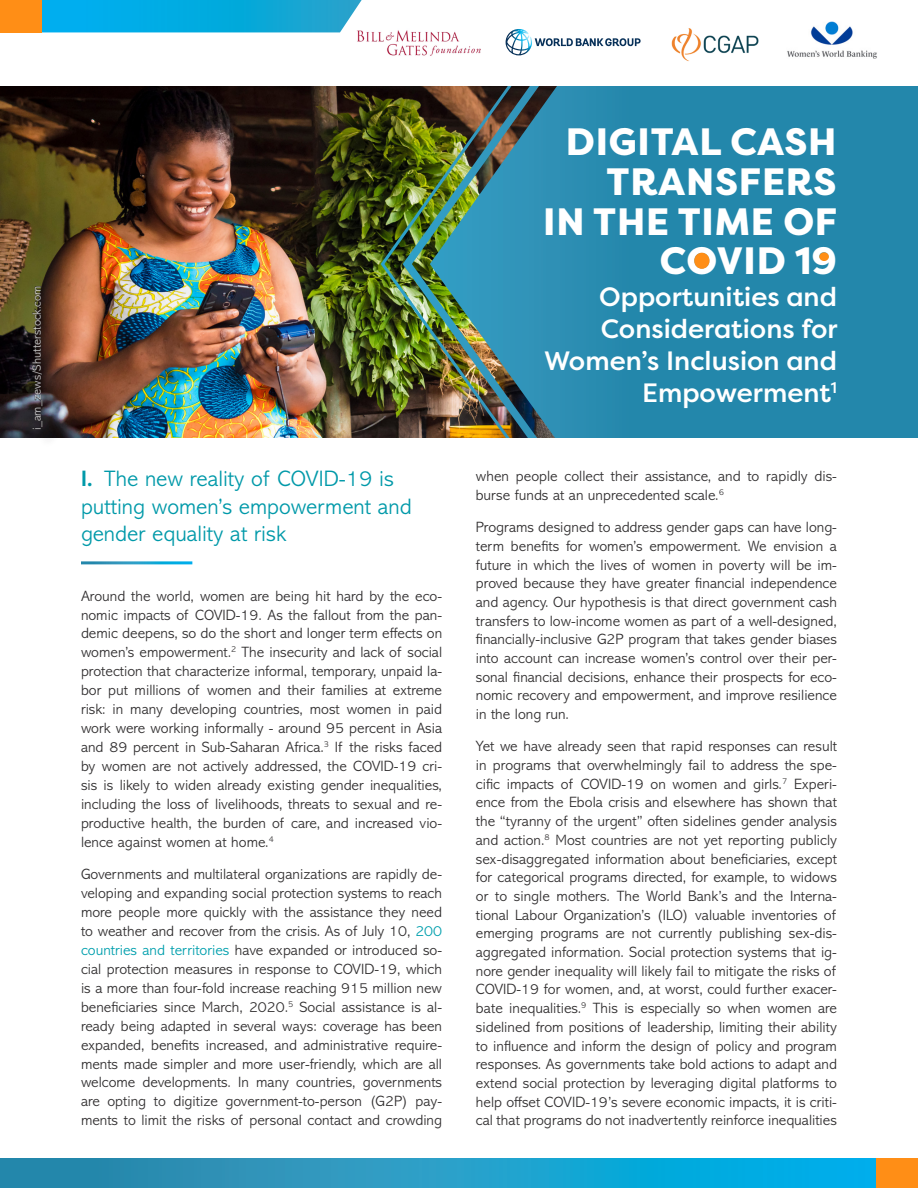
<style>
.page{position:relative;width:918px;height:1188px;background:#fff}
.page>*{position:absolute;margin:0;border:0;box-sizing:border-box;transform-origin:0 0}
.t1{font:800 38.1px/39.8px "Filson Pro";letter-spacing:.02em;color:#fff;text-align:right}
.t2{font:500 26.55px/31.8px "Filson Pro";color:#fff;text-align:right}
.t3{font:300 22.5px/27.3px "Abadi MT Pro";color:#0099a9}
.bodytext{font:300 15px/18.8px "Abadi MT Pro";color:#312f30;text-align:justify}
.t4{font:300 12px "Abadi MT Pro";color:#fff}
.s1{font-weight:700}
.s2{color:#009fad}
</style>
<div class="page">
<img style="left:0;top:86px;width:379px;height:352px">
<div style="left:891px;top:86px;width:27px;height:352px;background:#2387ab"></div>
<img style="left:379px;top:86px;width:512px;height:352px">
<svg style="left:1px;top:1159px;width:875px;height:29px;background:#1b9cc8"></svg>
<img style="left:787px;top:21px;width:90px;height:38px">
<img style="left:357px;top:30px;width:124px;height:26px">
<div style="left:876px;top:1159px;width:42px;height:29px;background:#ff8e16"></div>
<svg style="left:506px;top:29px;width:135px;height:26px"></svg>
<img style="left:671px;top:28px;width:88px;height:34px">
<svg style="left:42px;top:0;width:320px;height:32px;background:#10ace0"></svg>
<div style="left:0;top:0;width:42px;height:32px;background:#ff8e16"></div>
<div style="left:694px;top:253px;width:16px;height:16px;background:#ff8e16;border-radius:50%"></div>
<div style="left:819px;top:252px;width:10px;height:9px;background:#ff8e16;border-radius:50%"></div>
<div style="left:35px;top:289px;width:25px;height:158px;background:#231f20;opacity:.75"></div>
<svg style="left:32px;top:286px;width:11px;height:143px;background:#2e2821"></svg>
<p class="t4" style="left:30px;top:430px;width:146px;rotate:-90deg">i_am_zews/Shutterstock.com</p>
<p class="t3" style="left:81px;top:466px;width:332px"><span class="s1">I.</span> The new reality of COVID-19 is putting women’s empowerment and gender equality at risk</p>
<p class="bodytext" style="left:81px;top:586px;width:363px">Around the world, women are being hit hard by the eco&shy;nomic impacts of COVID-19. As the fallout from the pan&shy;demic deepens, so do the short and longer term effects on women’s empowerment.<sup>2</sup> The insecurity and lack of social protection that characterize informal, temporary, unpaid la&shy;bor put millions of women and their families at extreme risk: in many developing countries, most women in paid work were working informally - around 95 percent in Asia and 89 percent in Sub-Saharan Africa.<sup>3</sup> If the risks faced by women are not actively addressed, the COVID-19 cri&shy;sis is likely to widen already existing gender inequalities, including the loss of livelihoods, threats to sexual and re&shy;productive health, the burden of care, and increased vio&shy;lence against women at home.<sup>4</sup></p>
<p class="bodytext" style="left:81px;top:865px;width:363px">Governments and multilateral organizations are rapidly de&shy;veloping and expanding social protection systems to reach more people more quickly with the assistance they need to weather and recover from the crisis. As of July 10, <span class="s2">200 countries and territories</span> have expanded or introduced so&shy;cial protection measures in response to COVID-19, which is a more than four-fold increase reaching 915 million new beneficiaries since March, 2020.<sup>5</sup> Social assistance is al&shy;ready being adapted in several ways: coverage has been expanded, benefits increased, and administrative require&shy;ments made simpler and more user-friendly, which are all welcome developments. In many countries, governments are opting to digitize government-to-person (G2P) pay&shy;ments to limit the risks of personal contact and crowding</p>
<p class="t1" style="left:543px;top:123px;width:296px">DIGITAL CASH<br>TRANSFERS<br>IN THE TIME OF<br>COVID 19</p>
<p class="t2" style="left:544px;top:280px;width:295px">Opportunities and<br>Considerations for<br>Women’s Inclusion and<br>Empowerment<sup>1</sup></p>
<p class="bodytext" style="left:476px;top:467px;width:363px">when people collect their assistance, and to rapidly dis&shy;burse funds at an unprecedented scale.<sup>6</sup></p>
<p class="bodytext" style="left:476px;top:518px;width:363px">Programs designed to address gender gaps can have long&shy;term benefits for women’s empowerment. We envision a future in which the lives of women in poverty will be im&shy;proved because they have greater financial independence and agency. Our hypothesis is that direct government cash transfers to low-income women as part of a well-designed, financially-inclusive G2P program that takes gender biases into account can increase women’s control over their per&shy;sonal financial decisions, enhance their prospects for eco&shy;nomic recovery and empowerment, and improve resilience in the long run.</p>
<p class="bodytext" style="left:476px;top:737px;width:363px">Yet we have already seen that rapid responses can result in programs that overwhelmingly fail to address the spe&shy;cific impacts of COVID-19 on women and girls.<sup>7</sup> Experi&shy;ence from the Ebola crisis and elsewhere has shown that the “tyranny of the urgent” often sidelines gender analysis and action.<sup>8</sup> Most countries are not yet reporting publicly sex-disaggregated information about beneficiaries, except for categorical programs directed, for example, to widows or to single mothers. The World Bank’s and the Interna&shy;tional Labour Organization’s (ILO) valuable inventories of emerging programs are not currently publishing sex-dis&shy;aggregated information. Social protection systems that ig&shy;nore gender inequality will likely fail to mitigate the risks of COVID-19 for women, and, at worst, could further exacer&shy;bate inequalities.<sup>9</sup> This is especially so when women are sidelined from positions of leadership, limiting their ability to influence and inform the design of policy and program responses. As governments take bold actions to adapt and extend social protection by leveraging digital platforms to help offset COVID-19’s severe economic impacts, it is criti&shy;cal that programs do not inadvertently reinforce inequalities</p>
</div>
